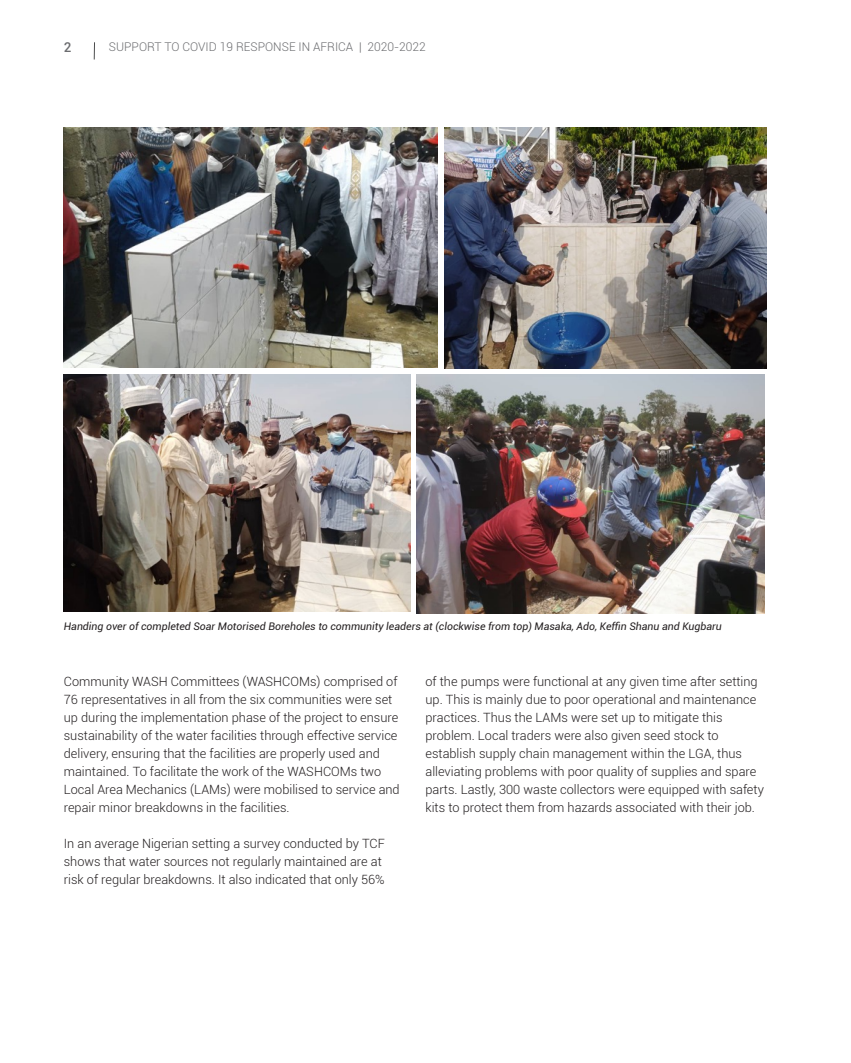
<style>
.page{position:relative;width:851px;height:1063px;background:#fff}
.page>*{position:absolute;margin:0;border:0;box-sizing:border-box;transform-origin:0 0}
.t1{font:500 13.5px "Roboto";color:#6c6d70}
.Body_Text_01{font:300 12.75px/18px "Roboto";color:#231f20}
.t2{font:300 12px "Roboto";color:#6c6d70}
.Captions{font:italic 10.5px "Roboto";color:#231f20}
</style>
<div class="page">
<svg style="left:94px;top:42px;width:1px;height:18px"></svg>
<img style="left:64px;top:128px;width:374px;height:240px">
<img style="left:444px;top:128px;width:322px;height:240px">
<img style="left:64px;top:375px;width:346px;height:236px">
<img style="left:416px;top:375px;width:348px;height:238px">
<p class="t1" style="left:64px;top:38px;width:9px">2</p>
<p class="t2" style="left:109px;top:39px;width:318px">SUPPORT TO COVID 19 RESPONSE IN AFRICA | 2020-2022</p>
<p class="Captions" style="left:64px;top:619px;width:659px">Handing over of completed Soar Motorised Boreholes to community leaders at (clockwise from top) Masaka, Ado, Keffin Shanu and Kugbaru</p>
<p class="Body_Text_01" style="left:64px;top:672px;width:337px">Community WASH Committees (WASHCOMs) comprised of 76 representatives in all from the six communities were set up during the implementation phase of the project to ensure sustainability of the water facilities through effective service delivery, ensuring that the facilities are properly used and maintained. To facilitate the work of the WASHCOMs two Local Area Mechanics (LAMs) were mobilised to service and repair minor breakdowns in the facilities.</p>
<p class="Body_Text_01" style="left:64px;top:834px;width:322px">In an average Nigerian setting a survey conducted by TCF shows that water sources not regularly maintained are at risk of regular breakdowns. It also indicated that only 56%</p>
<p class="Body_Text_01" style="left:425px;top:672px;width:340px">of the pumps were functional at any given time after setting up. This is mainly due to poor operational and maintenance practices. Thus the LAMs were set up to mitigate this problem. Local traders were also given seed stock to establish supply chain management within the LGA, thus alleviating problems with poor quality of supplies and spare parts. Lastly, 300 waste collectors were equipped with safety kits to protect them from hazards associated with their job.</p>
</div>
